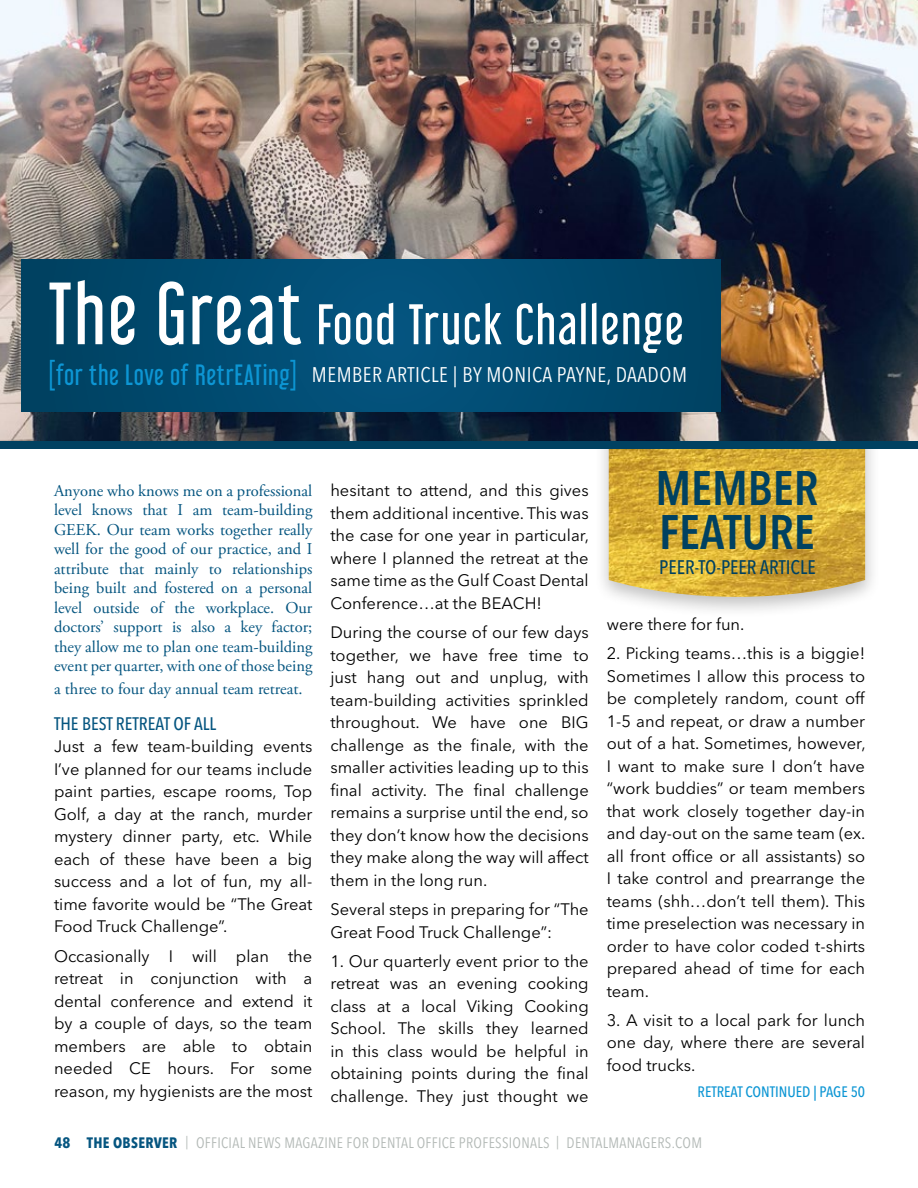
<style>
.page{position:relative;width:918px;height:1188px;background:#fff}
.page>*{position:absolute;margin:0;border:0;box-sizing:border-box;transform-origin:0 0}
.t1{font:51px "Libel Suit Rg";letter-spacing:.03em;color:#fff}
.t2{font:600 condensed 48px/43.5px "Avenir Next LT Pro";color:#004161}
.t3{font:condensed 21px "Avenir Next LT Pro";letter-spacing:.025em;color:#fff}
.t4{font:500 condensed 19.5px "Avenir Next LT Pro";color:#004161}
.t5{font:500 condensed 18px "Avenir Next LT Pro";color:#055580}
.t6{font:16.5px/22.5px "Avenir Next LT Pro";color:#000;text-align:justify}
.t7{font:16.5px/19.5px "Adobe Garamond Pro";color:#055580;text-align:justify}
.t8{font:condensed 15px "Avenir Next LT Pro";letter-spacing:.02em;color:#b3b9b6}
.t9{font:500 condensed 15px "Avenir Next LT Pro";color:#0d96d4}
.s1{font-size:78.75px}
.s2{font-family:"Libel Suit Rg";font-stretch:normal;font-size:26.25px;color:#0d96d4}
.s3{font-weight:700;color:#055580}
.s4{font-stretch:normal;font-size:13.5px}
</style>
<div class="page">
<div style="left:593px;top:420px;width:287px;height:199px;background:#000;opacity:.25"></div>
<img style="left:609px;top:448px;width:256px;height:149px">
<img style="left:0;top:0;width:918px;height:441px">
<div style="left:0;top:441px;width:918px;height:7px;background:#004161"></div>
<svg style="left:22px;top:259px;width:698px;height:152px;background:#014a70"></svg>
<h1 class="t1" style="left:48px;top:283px;width:637px"><span class="s1">The Great</span> Food Truck Challenge</h1>
<p class="t3" style="left:48px;top:362px;width:641px"><span class="s2">[for the Love of RetrEATing]</span> MEMBER ARTICLE | BY MONICA PAYNE, DAADOM</p>
<p class="t7" style="left:54px;top:481px;width:260px">Anyone who knows me on a professional level knows that I am team-building GEEK. Our team works together really well for the good of our practice, and I attribute that mainly to relationships being built and fostered on a personal level outside of the workplace. Our doctors’ support is also a key factor; they allow me to plan one team-building event per quarter, with one of those being</p>
<p class="t7" style="left:54px;top:679px;width:250px">a three to four day annual team retreat.</p>
<p class="t5" style="left:54px;top:713px;width:164px">THE BEST RETREAT OF ALL</p>
<p class="t6" style="left:54px;top:735px;width:260px">Just a few team-building events I’ve planned for our teams include paint parties, escape rooms, Top Golf, a day at the ranch, murder mystery dinner party, etc. While each of these have been a big success and a lot of fun, my all&shy;time favorite would be “The Great Food Truck Challenge”.</p>
<p class="t6" style="left:54px;top:945px;width:260px">Occasionally I will plan the retreat in conjunction with a dental conference and extend it by a couple of days, so the team members are able to obtain needed CE hours. For some reason, my hygienists are the most</p>
<p class="t6" style="left:330px;top:479px;width:260px">hesitant to attend, and this gives them additional incentive. This was the case for one year in particular, where I planned the retreat at the same time as the Gulf Coast Dental Conference…at the BEACH!</p>
<p class="t6" style="left:330px;top:621px;width:260px">During the course of our few days together, we have free time to just hang out and unplug, with team-building activities sprinkled throughout. We have one BIG challenge as the finale, with the smaller activities leading up to this final activity. The final challenge remains a surprise until the end, so they don’t know how the decisions they make along the way will affect them in the long run.</p>
<p class="t6" style="left:330px;top:898px;width:260px">Several steps in preparing for “The<br>Great Food Truck Challenge”:</p>
<p class="t6" style="left:330px;top:950px;width:260px">1. Our quarterly event prior to the retreat was an evening cooking class at a local Viking Cooking School. The skills they learned in this class would be helpful in obtaining points during the final challenge. They just thought we</p>
<h2 class="t2" style="left:655px;top:466px;width:165px">MEMBER<br>FEATURE</h2>
<p class="t4" style="left:659px;top:556px;width:158px">PEER-TO-PEER ARTICLE</p>
<p class="t6" style="left:607px;top:613px;width:139px">were there for fun.</p>
<p class="t6" style="left:607px;top:642px;width:260px">2. Picking teams…this is a biggie!<br>Sometimes I allow this process to be completely random, count off 1-5 and repeat, or draw a number out of a hat. Sometimes, however, I want to make sure I don’t have “work buddies” or team members that work closely together day-in and day-out on the same team (ex. all front office or all assistants) so I take control and prearrange the teams (shh…don’t tell them). This time preselection was necessary in order to have color coded t-shirts prepared ahead of time for each team.</p>
<p class="t6" style="left:607px;top:1009px;width:260px">3. A visit to a local park for lunch one day, where there are several food trucks.</p>
<p class="t9" style="left:698px;top:1082px;width:169px">RETREAT CONTINUED | PAGE 50</p>
<p class="t8" style="left:54px;top:1133px;width:649px"><span class="s3">48 THE OBSERVER</span> <span class="s4">|</span> OFFICIAL NEWS MAGAZINE FOR DENTAL OFFICE PROFESSIONALS <span class="s4">|</span> DENTALMANAGERS.COM</p>
</div>
